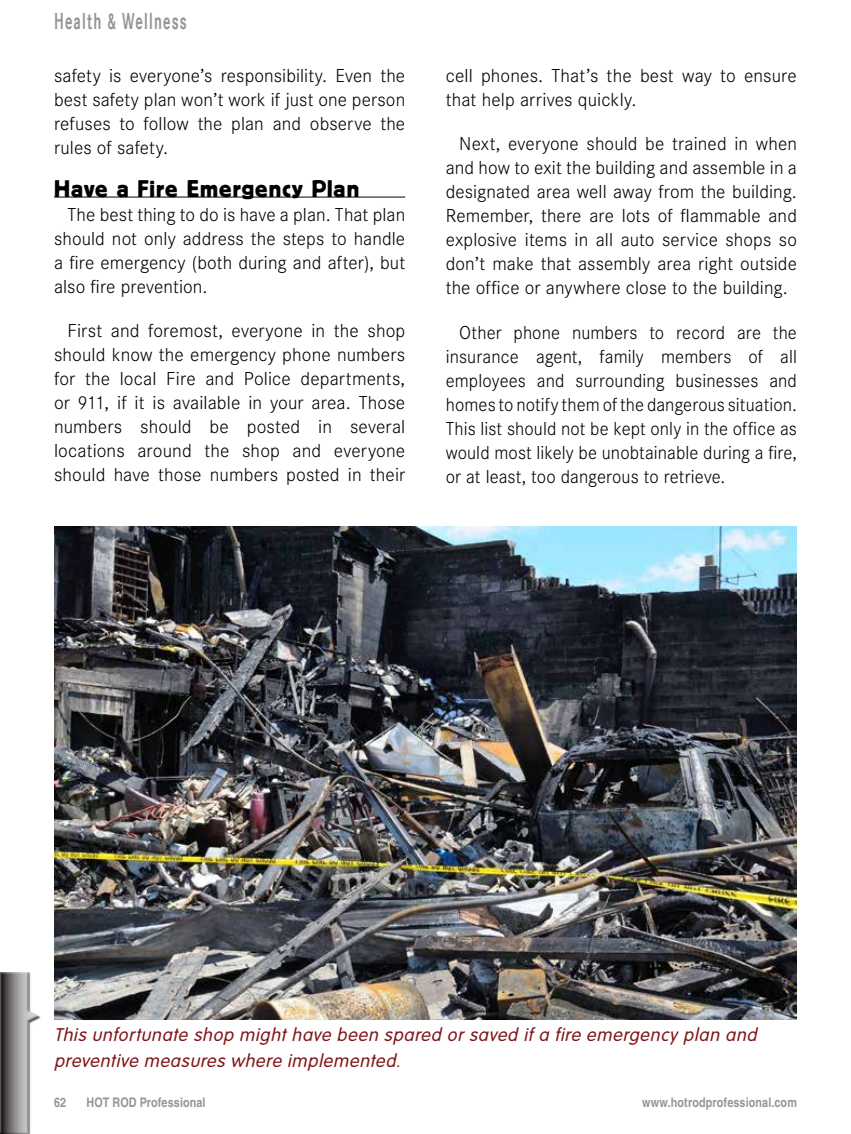
<style>
.page{position:relative;width:851px;height:1134px;background:#fff}
.page>*{position:absolute;margin:0;border:0;box-sizing:border-box;transform-origin:0 0}
.t1{font:24px "Block BE";letter-spacing:.045em;color:#000}
.t2{font:700 24px "Corporate S";letter-spacing:.08em;color:#939598;scale:.6 1}
.t3{font:300 19.5px/24px "Corporate S";letter-spacing:.005em;color:#000;text-align:justify}
.t4{font:italic 18px/25.5px "Corporate Rounded";letter-spacing:.045em;color:#801519}
.t5{font:700 13.2px "Helvetica";letter-spacing:.01em;color:#939598;scale:.82 1}
</style>
<div class="page">
<svg style="left:0;top:972px;width:40px;height:162px"></svg>
<hr style="left:54px;top:197px;width:351px;height:1px;background:#000">
<img style="left:54px;top:526px;width:742px;height:493px">
<p class="t2" style="left:54px;top:8px;width:223px">Health &amp; Wellness</p>
<p class="t3" style="left:54px;top:64px;width:353px">safety is everyone’s responsibility. Even the best safety plan won’t work if just one person refuses to follow the plan and observe the rules of safety.</p>
<p class="t1" style="left:54px;top:175px;width:307px">Have a Fire Emergency Plan</p>
<p class="t3" style="left:54px;top:203px;width:353px;text-indent:13px">The best thing to do is have a plan. That plan should not only address the steps to handle a fire emergency (both during and after), but also fire prevention.</p>
<p class="t3" style="left:54px;top:319px;width:353px;text-indent:13px">First and foremost, everyone in the shop should know the emergency phone numbers for the local Fire and Police departments, or 911, if it is available in your area. Those numbers should be posted in several locations around the shop and everyone should have those numbers posted in their</p>
<p class="t3" style="left:446px;top:64px;width:353px">cell phones. That’s the best way to ensure that help arrives quickly.</p>
<p class="t3" style="left:446px;top:132px;width:353px;text-indent:13px">Next, everyone should be trained in when and how to exit the building and assemble in a designated area well away from the building.<br>Remember, there are lots of flammable and explosive items in all auto service shops so don’t make that assembly area right outside the office or anywhere close to the building.</p>
<p class="t3" style="left:445px;top:321px;width:353px;text-indent:14px">Other phone numbers to record are the insurance agent, family members of all employees and surrounding businesses and homes to notify them of the dangerous situation.<br>This list should not be kept only in the office as would most likely be unobtainable during a fire, or at least, too dangerous to retrieve.</p>
<p class="t4" style="left:54px;top:1022px;width:704px">This unfortunate shop might have been spared or saved if a fire emergency plan and preventive measures where implemented.</p>
<p class="t5" style="left:54px;top:1094px;width:16px">62</p>
<p class="t5" style="left:86px;top:1094px;width:147px">HOT ROD Professional</p>
<p class="t5" style="left:642px;top:1094px;width:190px">www.hotrodprofessional.com</p>
</div>
